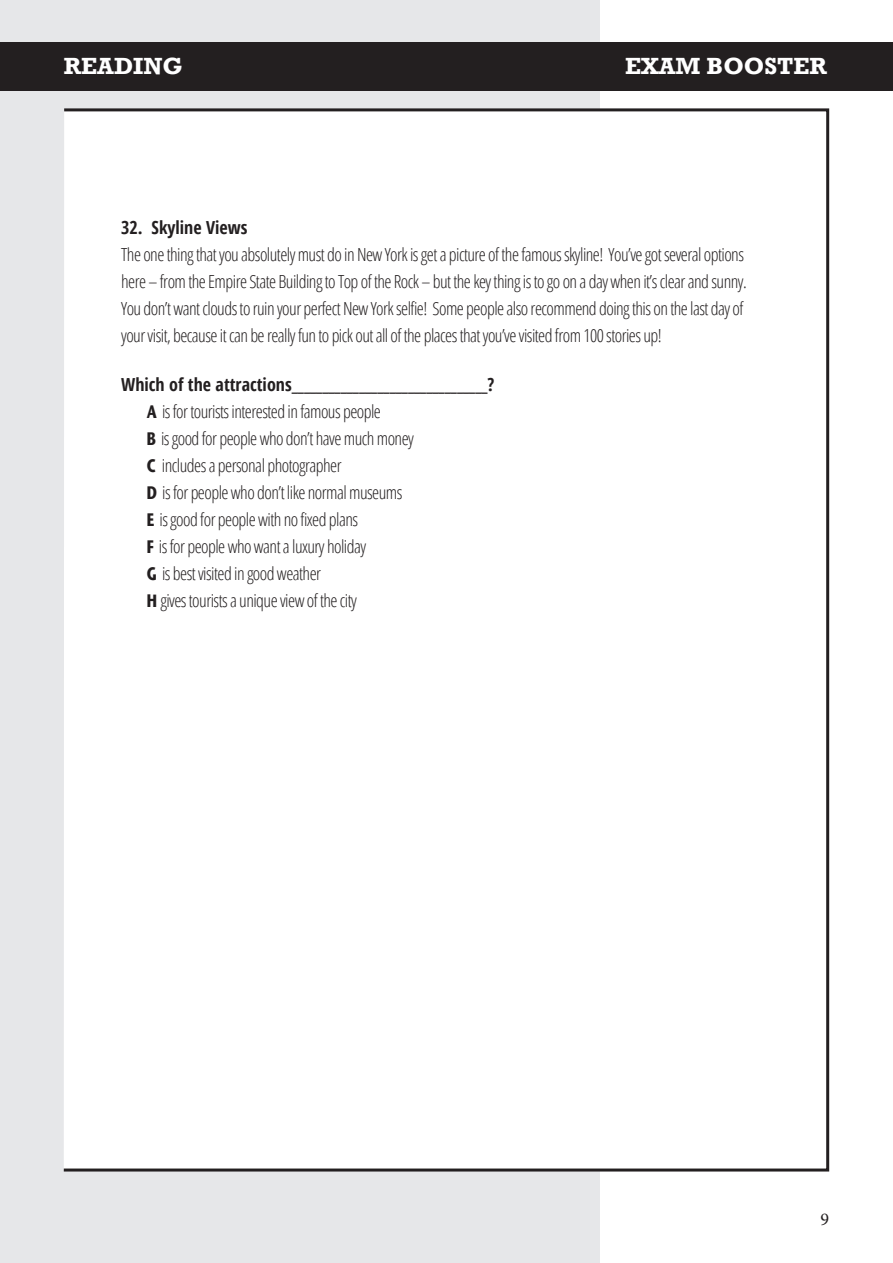
<style>
.page{position:relative;width:893px;height:1263px;background:#fff}
.page>*{position:absolute;margin:0;border:0;box-sizing:border-box;transform-origin:0 0}
.t1{font:700 24px "Rockwell";color:#fff}
.t2{font:300 condensed 18px/27px "Open Sans";letter-spacing:-.03em;color:#231f20}
.t3{font:700 condensed 18px "Open Sans";color:#231f20}
.t4{font:18px "Minion Pro";color:#231f20}
.s1{font-weight:700}
.s2{font-family:"Stone Sans LT";font-weight:700;font-stretch:normal}
</style>
<div class="page">
<div style="left:0;top:0;width:600px;height:1263px;background:#e6e7e9"></div>
<div style="left:0;top:43px;width:893px;height:48px;background:#231f20"></div>
<div style="left:64px;top:110px;width:764px;height:1060px;background:#fff"></div>
<h1 class="t1" style="left:64px;top:52px;width:121px">READING</h1>
<h1 class="t1" style="left:625px;top:52px;width:203px">EXAM BOOSTER</h1>
<p class="t3" style="left:121px;top:215px;width:128px">32. Skyline Views</p>
<p class="t2" style="left:121px;top:240px;width:627px">The one thing that you absolutely must do in New York is get a picture of the famous skyline! You’ve got several options here – from the Empire State Building to Top of the Rock – but the key thing is to go on a day when it’s clear and sunny.<br>You don’t want clouds to ruin your perfect New York selfie! Some people also recommend doing this on the last day of your visit, because it can be really fun to pick out all of the places that you’ve visited from 100 stories up!</p>
<p class="t2" style="left:147px;top:370px;width:349px;text-indent:-26px"><span class="s1">Which of the attractions________________________________?<br></span><span class="s2">A</span> is for tourists interested in famous people<br><span class="s2">B</span> is good for people who don’t have much money<br><span class="s2">C</span> includes a personal photographer<br><span class="s2">D</span> is for people who don’t like normal museums<br><span class="s2">E</span> is good for people with no fixed plans<br><span class="s2">F</span> is for people who want a luxury holiday<br><span class="s2">G</span> is best visited in good weather<br><span class="s2">H</span> gives tourists a unique view of the city</p>
<p class="t4" style="left:820px;top:1207px;width:10px">9</p>
</div>
